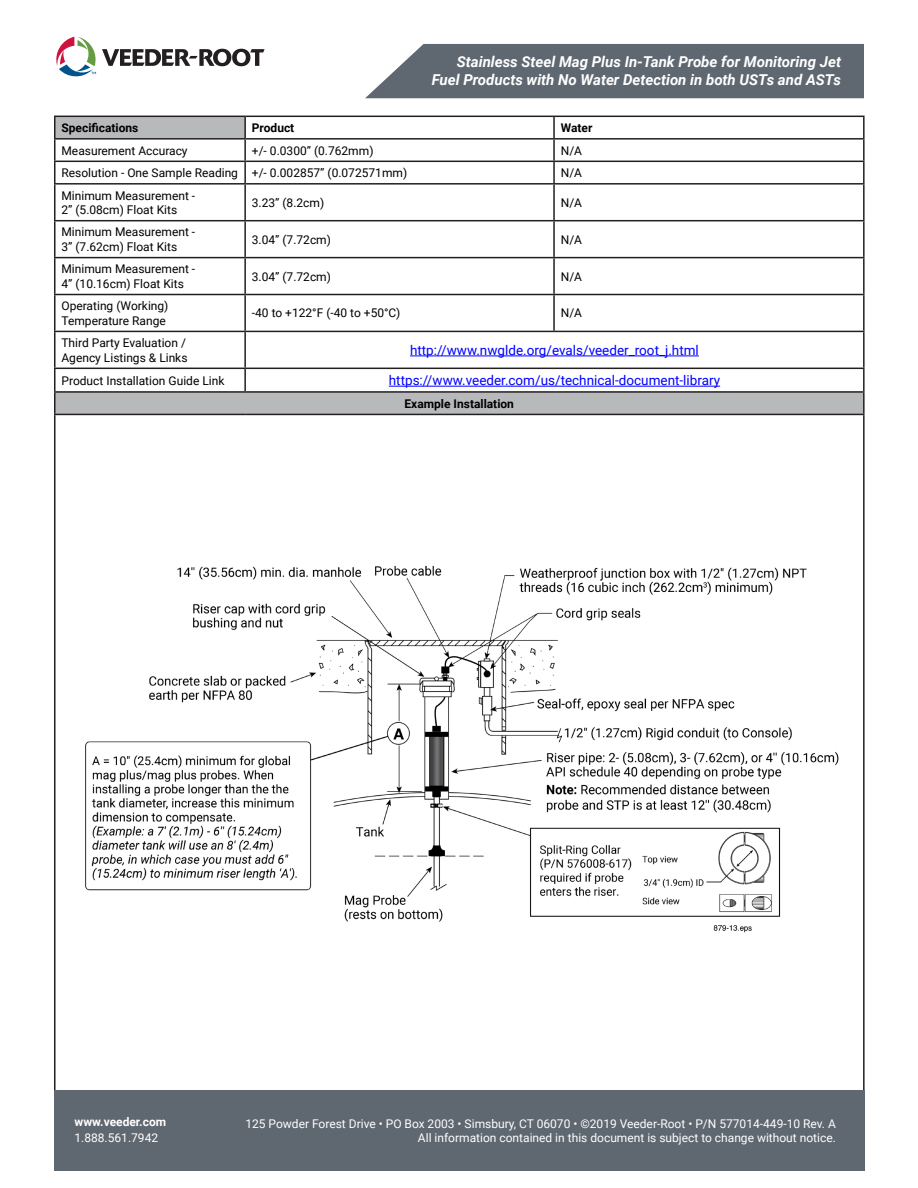
<style>
.page{position:relative;width:918px;height:1188px;background:#fff}
.page>*{position:absolute;margin:0;border:0;box-sizing:border-box;transform-origin:0 0}
.t1{font:italic 700 15px/18px "Roboto";color:#fff;text-align:right}
.t2{font:13.5px "Roboto";color:#00f}
.t3{font:12px "Roboto";color:#000}
.t4{font:12px "Roboto";color:#fff}
.t5{font:700 12px "Roboto";color:#000}
.t6{font:700 12px "Roboto";color:#fff}
</style>
<div class="page">
<svg style="left:56px;top:37px;width:209px;height:40px"></svg>
<div style="left:365px;top:44px;width:499px;height:54px;background:#5f6771"></div>
<svg style="left:56px;top:117px;width:807px;height:297px"></svg>
<hr style="left:245px;top:331px;width:309px;height:1px;background:#231f20">
<hr style="left:244px;top:332px;width:2px;height:36px;background:#231f20">
<hr style="left:554px;top:331px;width:311px;height:1px;background:#231f20">
<hr style="left:863px;top:332px;width:2px;height:36px;background:#231f20">
<hr style="left:245px;top:368px;width:309px;height:1px;background:#231f20">
<hr style="left:244px;top:369px;width:2px;height:22px;background:#231f20">
<hr style="left:554px;top:368px;width:311px;height:1px;background:#231f20">
<hr style="left:863px;top:369px;width:2px;height:22px;background:#231f20">
<hr style="left:245px;top:391px;width:309px;height:2px;background:#231f20">
<hr style="left:554px;top:391px;width:311px;height:2px;background:#231f20">
<hr style="left:54px;top:116px;width:191px;height:1px;background:#231f20">
<hr style="left:54px;top:117px;width:2px;height:21px;background:#231f20">
<hr style="left:245px;top:116px;width:309px;height:1px;background:#231f20">
<hr style="left:244px;top:117px;width:2px;height:21px;background:#231f20">
<hr style="left:554px;top:116px;width:311px;height:1px;background:#231f20">
<hr style="left:553px;top:117px;width:2px;height:21px;background:#231f20">
<hr style="left:863px;top:117px;width:2px;height:21px;background:#231f20">
<hr style="left:54px;top:138px;width:191px;height:2px;background:#231f20">
<hr style="left:54px;top:140px;width:2px;height:21px;background:#231f20">
<hr style="left:245px;top:138px;width:309px;height:2px;background:#231f20">
<hr style="left:244px;top:140px;width:2px;height:21px;background:#231f20">
<hr style="left:554px;top:138px;width:311px;height:2px;background:#231f20">
<hr style="left:553px;top:140px;width:2px;height:21px;background:#231f20">
<hr style="left:863px;top:140px;width:2px;height:21px;background:#231f20">
<hr style="left:54px;top:161px;width:191px;height:1px;background:#231f20">
<hr style="left:54px;top:162px;width:2px;height:21px;background:#231f20">
<hr style="left:245px;top:161px;width:309px;height:1px;background:#231f20">
<hr style="left:244px;top:162px;width:2px;height:21px;background:#231f20">
<hr style="left:554px;top:161px;width:311px;height:1px;background:#231f20">
<hr style="left:553px;top:162px;width:2px;height:21px;background:#231f20">
<hr style="left:863px;top:162px;width:2px;height:21px;background:#231f20">
<hr style="left:54px;top:183px;width:191px;height:2px;background:#231f20">
<hr style="left:54px;top:185px;width:2px;height:35px;background:#231f20">
<hr style="left:245px;top:183px;width:309px;height:2px;background:#231f20">
<hr style="left:244px;top:185px;width:2px;height:35px;background:#231f20">
<hr style="left:554px;top:183px;width:311px;height:2px;background:#231f20">
<hr style="left:553px;top:185px;width:2px;height:35px;background:#231f20">
<hr style="left:863px;top:185px;width:2px;height:35px;background:#231f20">
<hr style="left:54px;top:220px;width:191px;height:1px;background:#231f20">
<hr style="left:54px;top:221px;width:2px;height:36px;background:#231f20">
<hr style="left:245px;top:220px;width:309px;height:1px;background:#231f20">
<hr style="left:244px;top:221px;width:2px;height:36px;background:#231f20">
<hr style="left:554px;top:220px;width:311px;height:1px;background:#231f20">
<hr style="left:553px;top:221px;width:2px;height:36px;background:#231f20">
<hr style="left:863px;top:221px;width:2px;height:36px;background:#231f20">
<hr style="left:54px;top:257px;width:191px;height:1px;background:#231f20">
<hr style="left:54px;top:258px;width:2px;height:36px;background:#231f20">
<hr style="left:245px;top:257px;width:309px;height:1px;background:#231f20">
<hr style="left:244px;top:258px;width:2px;height:36px;background:#231f20">
<hr style="left:554px;top:257px;width:311px;height:1px;background:#231f20">
<hr style="left:553px;top:258px;width:2px;height:36px;background:#231f20">
<hr style="left:863px;top:258px;width:2px;height:36px;background:#231f20">
<hr style="left:54px;top:294px;width:191px;height:1px;background:#231f20">
<hr style="left:54px;top:295px;width:2px;height:36px;background:#231f20">
<hr style="left:245px;top:294px;width:309px;height:1px;background:#231f20">
<hr style="left:244px;top:295px;width:2px;height:36px;background:#231f20">
<hr style="left:554px;top:294px;width:311px;height:1px;background:#231f20">
<hr style="left:553px;top:295px;width:2px;height:36px;background:#231f20">
<hr style="left:863px;top:295px;width:2px;height:36px;background:#231f20">
<hr style="left:54px;top:331px;width:191px;height:1px;background:#231f20">
<hr style="left:54px;top:332px;width:2px;height:36px;background:#231f20">
<hr style="left:54px;top:368px;width:191px;height:1px;background:#231f20">
<hr style="left:54px;top:369px;width:2px;height:22px;background:#231f20">
<hr style="left:54px;top:391px;width:191px;height:2px;background:#231f20">
<hr style="left:54px;top:393px;width:2px;height:21px;background:#231f20">
<hr style="left:863px;top:393px;width:2px;height:21px;background:#231f20">
<hr style="left:54px;top:414px;width:191px;height:1px;background:#231f20">
<hr style="left:54px;top:415px;width:2px;height:677px;background:#231f20">
<hr style="left:245px;top:414px;width:309px;height:1px;background:#231f20">
<hr style="left:554px;top:414px;width:311px;height:1px;background:#231f20">
<hr style="left:863px;top:415px;width:2px;height:677px;background:#231f20">
<hr style="left:410px;top:356px;width:289px;height:1px;background:#00f">
<hr style="left:389px;top:386px;width:331px;height:1px;background:#00f">
<div style="left:54px;top:1090px;width:811px;height:81px;background:#5f6771"></div>
<img style="left:85px;top:565px;width:754px;height:368px">
<p class="t1" style="left:432px;top:52px;width:411px">Stainless Steel Mag Plus In-Tank Probe for Monitoring Jet<br>Fuel Products with No Water Detection in both USTs and ASTs</p>
<p class="t5" style="left:62px;top:119px;width:78px">Specifications</p>
<p class="t5" style="left:252px;top:119px;width:44px">Product</p>
<p class="t5" style="left:561px;top:119px;width:33px">Water</p>
<p class="t3" style="left:62px;top:142px;width:128px">Measurement Accuracy</p>
<p class="t3" style="left:252px;top:142px;width:123px">+/- 0.0300” (0.762mm)</p>
<p class="t3" style="left:561px;top:142px;width:23px">N/A</p>
<p class="t3" style="left:62px;top:164px;width:178px">Resolution - One Sample Reading</p>
<p class="t3" style="left:252px;top:164px;width:157px">+/- 0.002857” (0.072571mm)</p>
<p class="t3" style="left:561px;top:164px;width:23px">N/A</p>
<p class="t3" style="left:62px;top:187px;width:135px">Minimum Measurement -</p>
<p class="t3" style="left:62px;top:201px;width:117px">2” (5.08cm) Float Kits</p>
<p class="t3" style="left:252px;top:194px;width:74px">3.23” (8.2cm)</p>
<p class="t3" style="left:561px;top:194px;width:23px">N/A</p>
<p class="t3" style="left:62px;top:224px;width:135px">Minimum Measurement -</p>
<p class="t3" style="left:62px;top:238px;width:117px">3” (7.62cm) Float Kits</p>
<p class="t3" style="left:62px;top:261px;width:135px">Minimum Measurement -</p>
<p class="t3" style="left:62px;top:275px;width:124px">4” (10.16cm) Float Kits</p>
<p class="t3" style="left:62px;top:298px;width:108px">Operating (Working)</p>
<p class="t3" style="left:62px;top:312px;width:106px">Temperature Range</p>
<p class="t3" style="left:62px;top:334px;width:126px">Third Party Evaluation /</p>
<p class="t3" style="left:62px;top:349px;width:128px">Agency Listings &amp; Links</p>
<p class="t3" style="left:252px;top:231px;width:81px">3.04” (7.72cm)</p>
<p class="t3" style="left:561px;top:231px;width:23px">N/A</p>
<p class="t3" style="left:252px;top:268px;width:81px">3.04” (7.72cm)</p>
<p class="t3" style="left:561px;top:268px;width:23px">N/A</p>
<p class="t3" style="left:252px;top:305px;width:150px">-40 to +122°F (-40 to +50°C)</p>
<p class="t3" style="left:561px;top:305px;width:23px">N/A</p>
<p class="t2" style="left:410px;top:341px;width:290px">http://www.nwglde.org/evals/veeder_root_j.html</p>
<p class="t3" style="left:62px;top:372px;width:164px">Product Installation Guide Link</p>
<p class="t2" style="left:389px;top:371px;width:333px">https://www.veeder.com/us/technical-document-library</p>
<p class="t5" style="left:405px;top:395px;width:111px">Example Installation</p>
<p class="t6" style="left:75px;top:1113px;width:93px">www.veeder.com</p>
<p class="t4" style="left:75px;top:1129px;width:85px">1.888.561.7942</p>
<p class="t4" style="left:245px;top:1115px;width:592px">125 Powder Forest Drive • PO Box 2003 • Simsbury, CT 06070 • ©2019 Veeder-Root • P/N 577014-449-10 Rev. A</p>
<p class="t4" style="left:418px;top:1130px;width:419px">All information contained in this document is subject to change without notice.</p>
</div>
